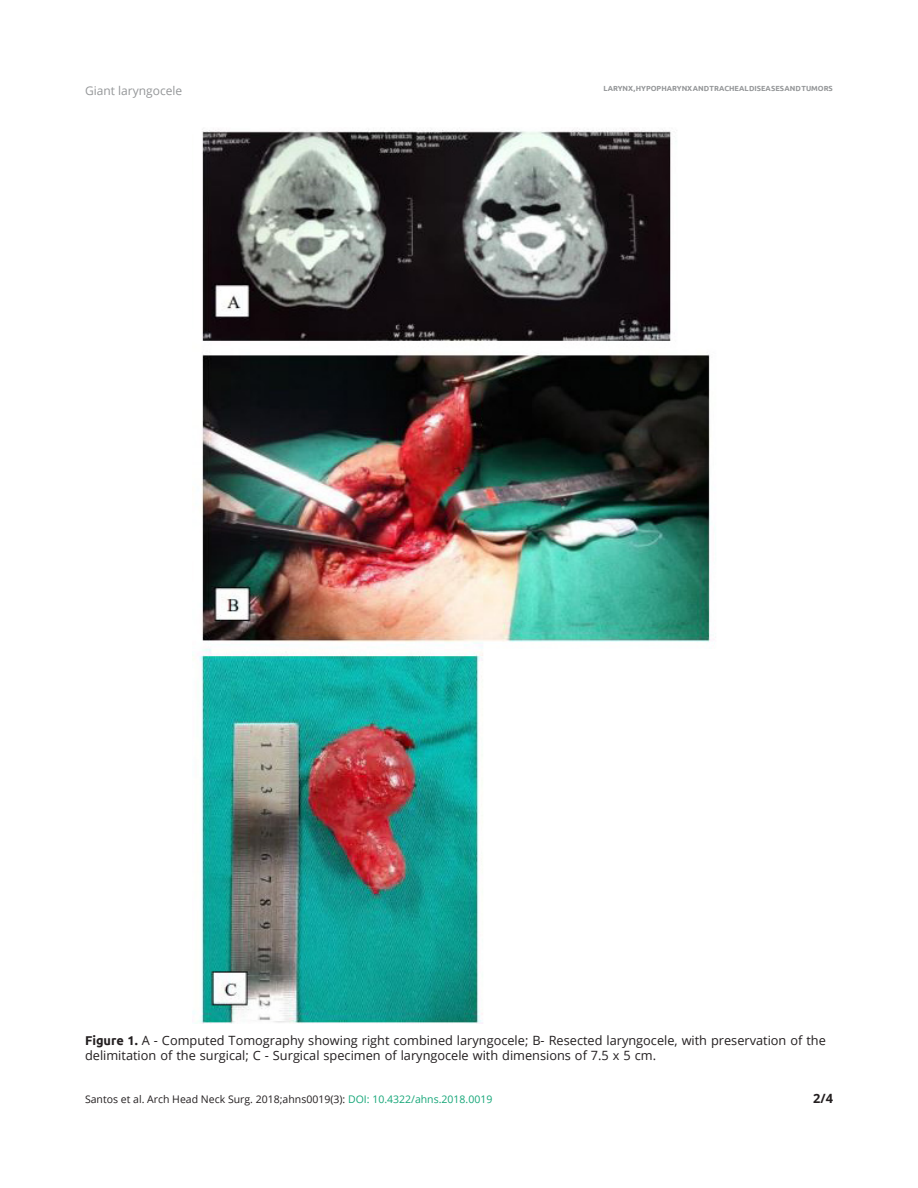
<style>
.page{position:relative;width:918px;height:1188px;background:#fff}
.page>*{position:absolute;margin:0;border:0;box-sizing:border-box;transform-origin:0 0}
.FigureCaption{font:12.75px/15.3px "Open Sans";color:#231f20}
.t1{font:700 12.75px "Open Sans";color:#231f20}
.t2{font:12px "Open Sans";color:#949698}
.t3{font:10.5px "Open Sans";color:#231f20}
.t4{font:700 7.35px "Ubuntu";color:#949698}
.s1{font-family:"Ubuntu";font-weight:700}
.s2{color:#15a678}
</style>
<div class="page">
<img style="left:192px;top:129px;width:522px;height:894px">
<p class="t2" style="left:85px;top:82px;width:99px">Giant laryngocele</p>
<p class="t4" style="left:603px;top:84px;width:231px">LARYNX, HYPOPHARYNX AND TRACHEAL DISEASES AND TUMORS</p>
<p class="FigureCaption" style="left:85px;top:1033px;width:742px"><span class="s1">FIGURE 1.</span> A - Computed Tomography showing right combined laryngocele; B- Resected laryngocele, with preservation of the delimitation of the surgical; C - Surgical specimen of laryngocele with dimensions of 7.5 x 5 cm.</p>
<p class="t3" style="left:85px;top:1092px;width:409px">Santos et al. Arch Head Neck Surg. 2018;ahns0019(3): <span class="s2">DOI: 10.4322/ahns.2018.0019</span></p>
<p class="t1" style="left:813px;top:1089px;width:21px">2/4</p>
</div>
